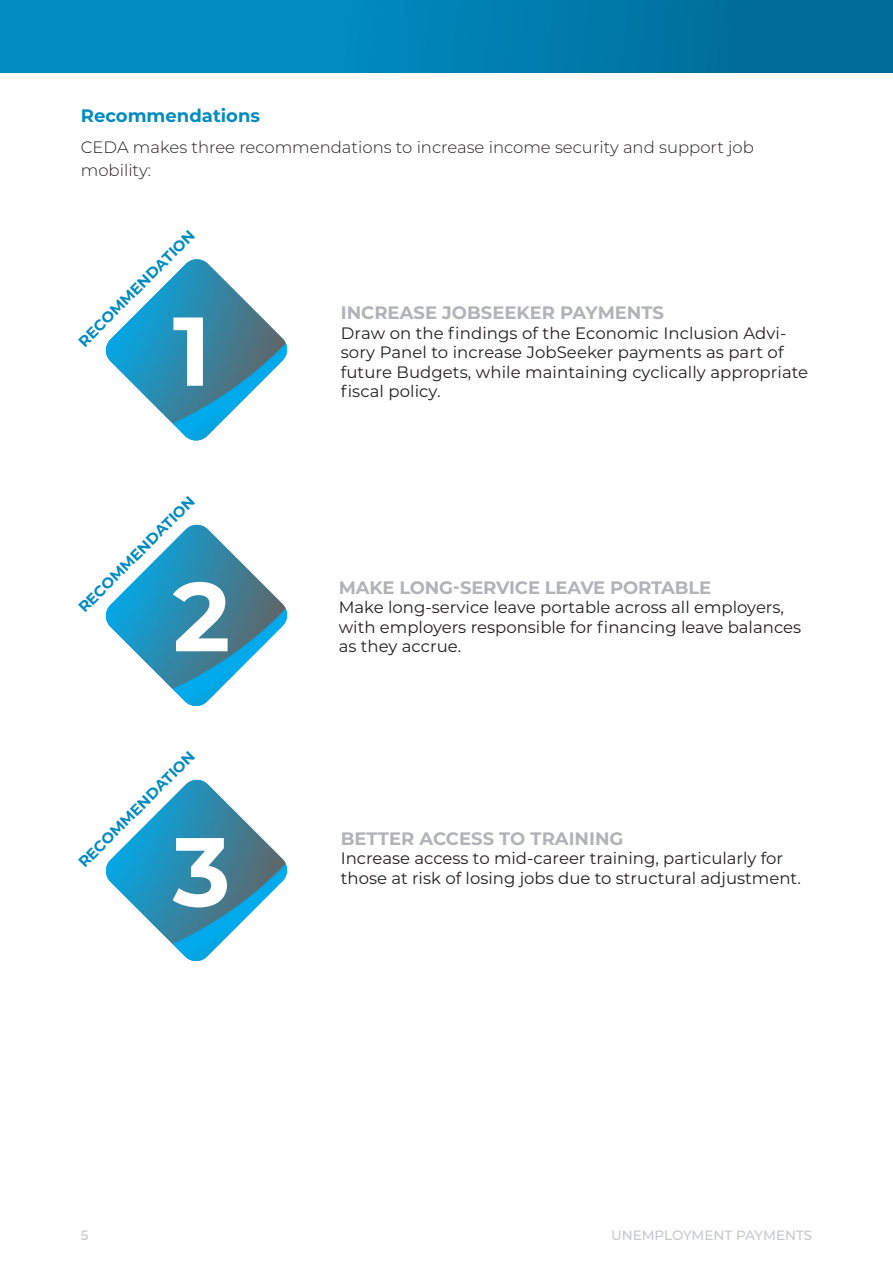
<style>
.page{position:relative;width:893px;height:1263px;background:#fff}
.page>*{position:absolute;margin:0;border:0;box-sizing:border-box;transform-origin:0 0}
.Heading_2{font:700 97.5px "Montserrat";color:#fff}
.Figure_heading{font:700 18px "Montserrat";color:#b2b3b7}
.Heading_2-2{font:700 18px "Montserrat";color:#008bc1}
.Figure_heading-2{font:16.5px/19.5px "Montserrat";color:#231f20}
.t1{font:300 16.5px/22.5px "Montserrat";color:#231f20}
.Bullet_points{font:700 15px "Montserrat";color:#008bc1}
.t2{font:500 13.5px "Montserrat";letter-spacing:-.005em;color:#c7c8ca}
</style>
<div class="page">
<img style="left:105px;top:259px;width:183px;height:182px">
<img style="left:105px;top:525px;width:183px;height:181px">
<img style="left:105px;top:780px;width:183px;height:182px">
<div style="left:0;top:0;width:893px;height:72px;background:#008bc1"></div>
<div style="left:47px;top:0;width:846px;height:72px;background:linear-gradient(to right,#0093cc,#006a94)"></div>
<p class="Heading_2-2" style="left:81px;top:103px;width:181px">Recommendations</p>
<p class="t1" style="left:81px;top:136px;width:675px">CEDA makes three recommendations to increase income security and support job mobility:</p>
<p class="Bullet_points" style="left:73px;top:336px;width:159px;rotate:-45deg">RECOMMENDATION</p>
<p class="Heading_2" style="left:173px;top:281px;width:40px">1</p>
<p class="Bullet_points" style="left:73px;top:602px;width:159px;rotate:-45deg">RECOMMENDATION</p>
<p class="Heading_2" style="left:173px;top:546px;width:59px">2</p>
<p class="Bullet_points" style="left:73px;top:857px;width:159px;rotate:-45deg">RECOMMENDATION</p>
<p class="Heading_2" style="left:173px;top:801px;width:59px">3</p>
<p class="Figure_heading" style="left:341px;top:300px;width:325px">INCREASE JOBSEEKER PAYMENTS</p>
<p class="Figure_heading-2" style="left:341px;top:323px;width:469px">Draw on the findings of the Economic Inclusion Advi&shy;sory Panel to increase JobSeeker payments as part of future Budgets, while maintaining cyclically appropriate</p>
<p class="Figure_heading-2" style="left:341px;top:381px;width:101px">fiscal policy.</p>
<p class="Figure_heading" style="left:339px;top:575px;width:374px">MAKE LONG-SERVICE LEAVE PORTABLE</p>
<p class="Figure_heading-2" style="left:339px;top:597px;width:464px">Make long-service leave portable across all employers, with employers responsible for financing leave balances</p>
<p class="Figure_heading-2" style="left:339px;top:636px;width:124px">as they accrue.</p>
<p class="Figure_heading" style="left:341px;top:825px;width:284px">BETTER ACCESS TO TRAINING</p>
<p class="Figure_heading-2" style="left:341px;top:848px;width:444px">Increase access to mid-career training, particularly for</p>
<p class="Figure_heading-2" style="left:341px;top:867px;width:462px">those at risk of losing jobs due to structural adjustment.</p>
<p class="t2" style="left:81px;top:1225px;width:9px">5</p>
<p class="t2" style="left:611px;top:1225px;width:201px">UNE MPLOYME NT PAYME NTS</p>
</div>
